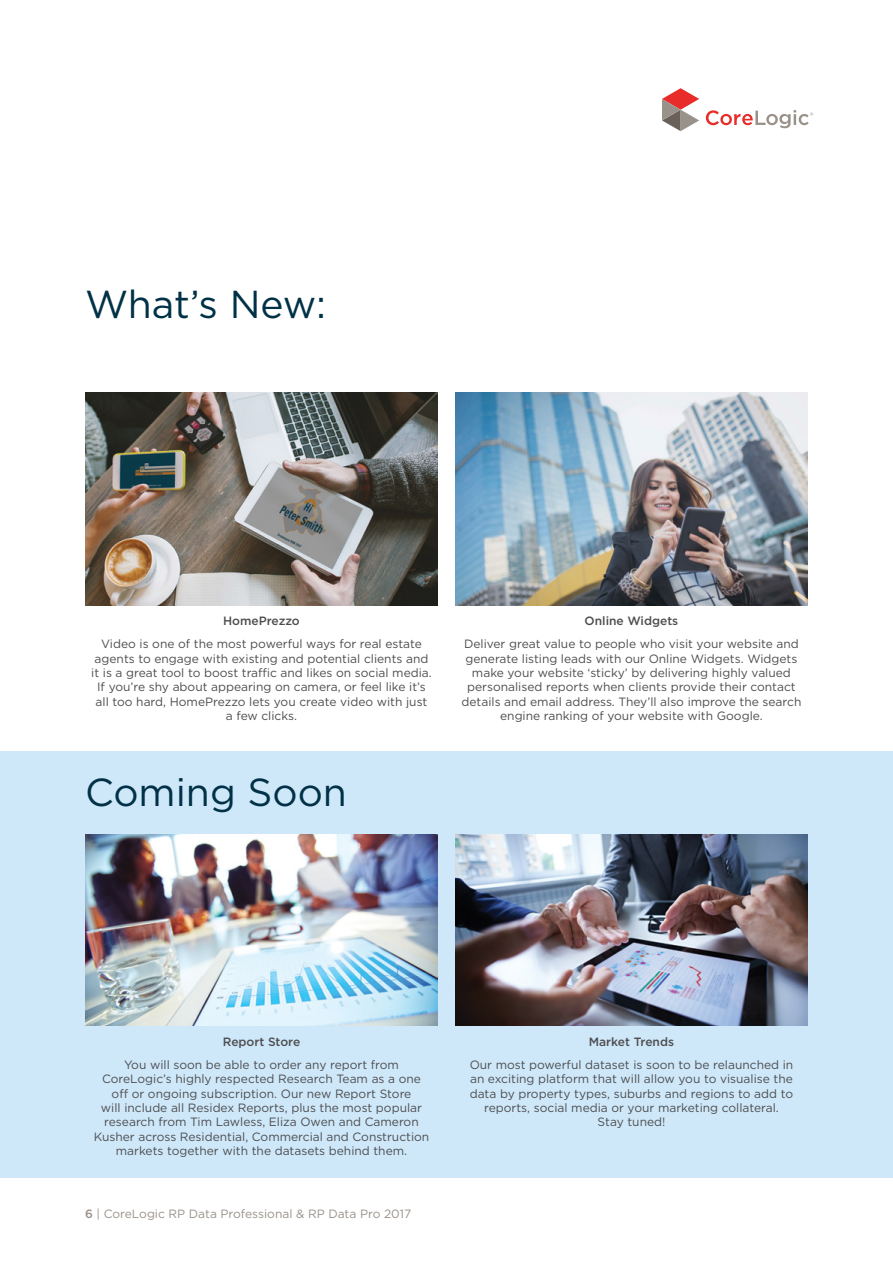
<style>
.page{position:relative;width:893px;height:1263px;background:#fff}
.page>*{position:absolute;margin:0;border:0;box-sizing:border-box;transform-origin:0 0}
.t1{font:39px "Gotham";color:#003146}
.t2{font:12px/14.4px "Gotham";color:#4d4d4f;text-align:center}
.t3{font:500 12px "Gotham";color:#4d4d4f}
.t4{font:12px "Gotham";color:#99928a}
.s1{font-weight:500}
</style>
<div class="page">
<svg style="left:662px;top:88px;width:37px;height:43px"></svg>
<svg style="left:706px;top:110px;width:107px;height:18px"></svg>
<div style="left:0;top:751px;width:893px;height:427px;background:#cee8f9"></div>
<img style="left:85px;top:393px;width:353px;height:212px">
<img style="left:455px;top:393px;width:353px;height:212px">
<img style="left:85px;top:834px;width:353px;height:192px">
<img style="left:455px;top:834px;width:353px;height:192px">
<h1 class="t1" style="left:85px;top:279px;width:243px">What’s New:</h1>
<p class="t3" style="left:223px;top:613px;width:78px">HomePrezzo</p>
<p class="t2" style="left:91px;top:637px;width:342px">Video is one of the most powerful ways for real estate agents to engage with existing and potential clients and it is a great tool to boost traffic and likes on social media.<br>If you’re shy about appearing on camera, or feel like it’s all too hard, HomePrezzo lets you create video with just a few clicks.</p>
<h1 class="t1" style="left:85px;top:767px;width:263px">Coming Soon</h1>
<p class="t3" style="left:585px;top:613px;width:95px">Online Widgets</p>
<p class="t2" style="left:461px;top:637px;width:341px">Deliver great value to people who visit your website and generate listing leads with our Online Widgets. Widgets make your website ‘sticky’ by delivering highly valued personalised reports when clients provide their contact details and email address. They’ll also improve the search engine ranking of your website with Google.</p>
<p class="t3" style="left:223px;top:1034px;width:79px">Report Store</p>
<p class="t2" style="left:94px;top:1057px;width:337px">You will soon be able to order any report from CoreLogic’s highly respected Research Team as a one off or ongoing subscription. Our new Report Store<br>will include all Residex Reports, plus the most popular research from Tim Lawless, Eliza Owen and Cameron Kusher across Residential, Commercial and Construction markets together with the datasets behind them.</p>
<p class="t4" style="left:85px;top:1205px;width:328px"><span class="s1">6</span> | CoreLogic RP Data Professional &amp; RP Data Pro 2017</p>
<p class="t3" style="left:589px;top:1034px;width:87px">Market Trends</p>
<p class="t2" style="left:470px;top:1057px;width:325px">Our most powerful dataset is soon to be relaunched in an exciting platform that will allow you to visualise the data by property types, suburbs and regions to add to reports, social media or your marketing collateral.<br>Stay tuned!</p>
</div>
